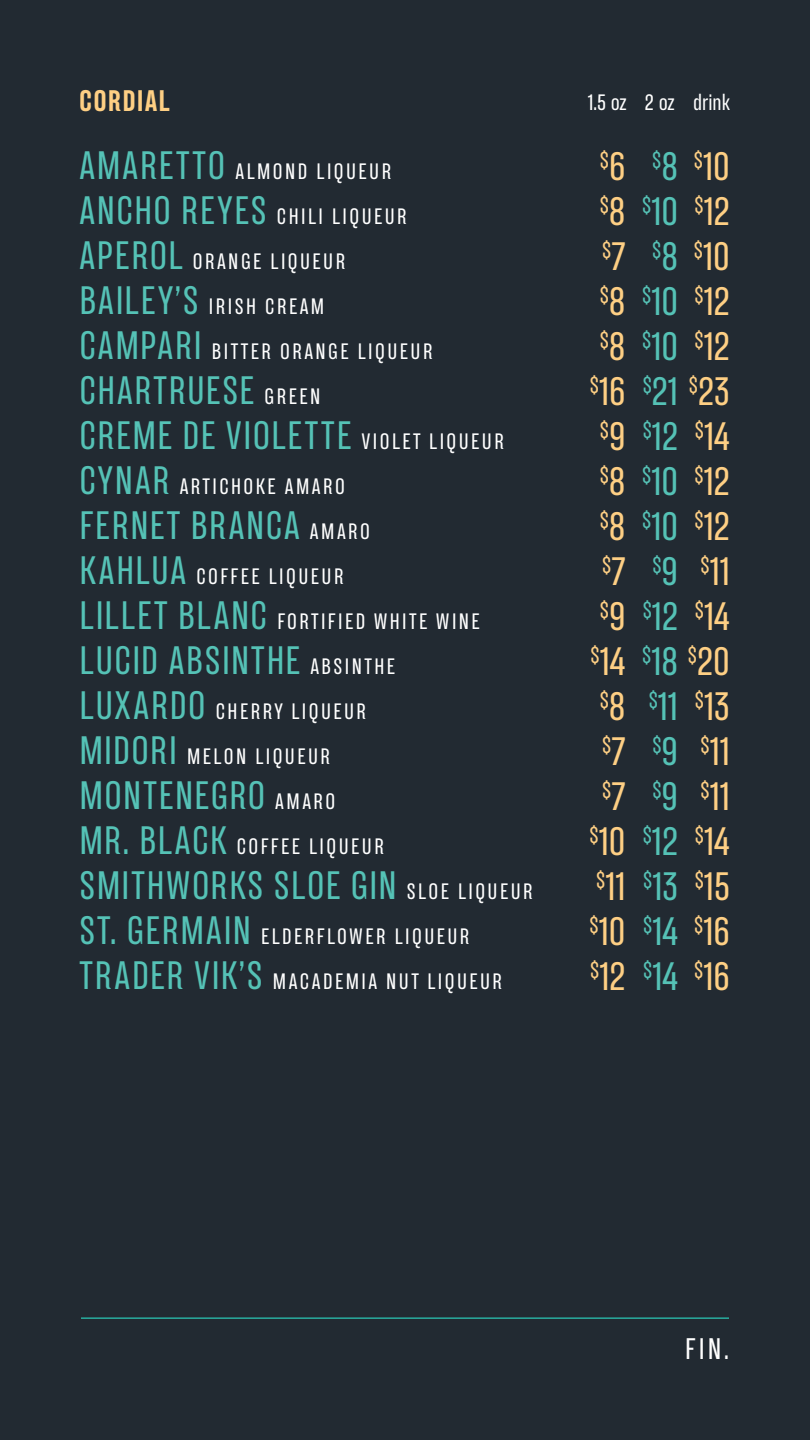
<style>
.page{position:relative;width:810px;height:1440px;background:#222a32}
.page>*{position:absolute;margin:0;border:0;box-sizing:border-box;transform-origin:0 0}
.t1{font:36px "TT Backwards Sans";letter-spacing:.035em;color:#55c2b6}
.t2{font:36px "TT Backwards Sans";color:#fecf84}
.t3{font:700 27px "TT Backwards Sans";letter-spacing:.05em;color:#fecf84}
.t4{font:27px "TT Backwards Sans";color:#fff}
.t5{font:20.93px "TT Backwards Sans";color:#fecf84}
.t6{font:20.93px "TT Backwards Sans";color:#55c2b6}
.t7{font:20.25px "TT Backwards Sans";letter-spacing:.12em;color:#fff}
.s1{font-size:36px;color:#55c2b6}
.s2{font-size:20.25px;color:#fff}
.s3{font-size:36px}
.s4{color:#fecf84}
</style>
<div class="page">
<hr style="left:81px;top:1318px;width:648px;height:1px;background:#2bd8c4">
<p class="t3" style="left:79px;top:83px;width:92px">CORDIAL</p>
<p class="t7" style="left:79px;top:158px;width:313px"><span class="s1">AMARETTO</span> ALMOND LIQUEUR</p>
<p class="t7" style="left:79px;top:203px;width:329px"><span class="s1">ANCHO REYES</span> CHILI LIQUEUR</p>
<p class="t7" style="left:79px;top:248px;width:267px"><span class="s1">APEROL</span> ORANGE LIQUEUR</p>
<p class="t7" style="left:79px;top:293px;width:246px"><span class="s1">BAILEY’S</span> IRISH CREAM</p>
<p class="t7" style="left:79px;top:338px;width:355px"><span class="s1">CAMPARI</span> BITTER ORANGE LIQUEUR</p>
<p class="t1" style="left:79px;top:367px;width:242px">CHARTRUESE <span class="s2">GREEN</span></p>
<p class="t1" style="left:79px;top:412px;width:426px">CREME DE VIOLETTE <span class="s2">VIOLET LIQUEUR</span></p>
<p class="t7" style="left:79px;top:473px;width:267px"><span class="s1">CYNAR</span> ARTICHOKE AMARO</p>
<p class="t1" style="left:79px;top:502px;width:292px">FERNET BRANCA <span class="s2">AMARO</span></p>
<p class="t7" style="left:79px;top:563px;width:266px"><span class="s1">KAHLUA</span> COFFEE LIQUEUR</p>
<p class="t7" style="left:79px;top:608px;width:402px"><span class="s1">LILLET BLANC</span> FORTIFIED WHITE WINE</p>
<p class="t1" style="left:79px;top:637px;width:317px">LUCID ABSINTHE <span class="s2">ABSINTHE</span></p>
<p class="t7" style="left:79px;top:698px;width:288px"><span class="s1">LUXARDO</span> CHERRY LIQUEUR</p>
<p class="t7" style="left:79px;top:743px;width:252px"><span class="s1">MIDORI</span> MELON LIQUEUR</p>
<p class="t1" style="left:79px;top:772px;width:257px">MONTENEGRO <span class="s2">AMARO</span></p>
<p class="t7" style="left:79px;top:833px;width:306px"><span class="s1">MR. BLACK</span> COFFEE LIQUEUR</p>
<p class="t1" style="left:79px;top:862px;width:455px">SMITHWORKS SLOE GIN <span class="s2">SLOE LIQUEUR</span></p>
<p class="t7" style="left:79px;top:923px;width:392px"><span class="s1">ST. GERMAIN</span> ELDERFLOWER LIQUEUR</p>
<p class="t7" style="left:79px;top:968px;width:424px"><span class="s1">TRADER VIK’S</span> MACADEMIA NUT LIQUEUR</p>
<p class="t7" style="left:588px;top:90px;width:40px">1.5 oz</p>
<p class="t7" style="left:645px;top:90px;width:31px">2 oz</p>
<p class="t7" style="left:693px;top:90px;width:38px">drink</p>
<p class="t5" style="left:600px;top:147px;width:27px">$<span class="s3">6</span></p>
<p class="t5" style="left:600px;top:192px;width:27px">$<span class="s3">8</span></p>
<p class="t5" style="left:602px;top:237px;width:25px">$<span class="s3">7</span></p>
<p class="t5" style="left:600px;top:282px;width:27px">$<span class="s3">8</span></p>
<p class="t5" style="left:600px;top:327px;width:27px">$<span class="s3">8</span></p>
<p class="t2" style="left:590px;top:368px;width:37px"><sup>$</sup>16</p>
<p class="t5" style="left:600px;top:417px;width:27px">$<span class="s3">9</span></p>
<p class="t5" style="left:600px;top:462px;width:27px">$<span class="s3">8</span></p>
<p class="t5" style="left:600px;top:507px;width:27px">$<span class="s3">8</span></p>
<p class="t5" style="left:602px;top:552px;width:25px">$<span class="s3">7</span></p>
<p class="t5" style="left:600px;top:597px;width:27px">$<span class="s3">9</span></p>
<p class="t2" style="left:591px;top:638px;width:36px"><sup>$</sup>14</p>
<p class="t5" style="left:600px;top:687px;width:27px">$<span class="s3">8</span></p>
<p class="t5" style="left:602px;top:732px;width:25px">$<span class="s3">7</span></p>
<p class="t5" style="left:602px;top:777px;width:25px">$<span class="s3">7</span></p>
<p class="t2" style="left:590px;top:818px;width:37px"><sup>$</sup>10</p>
<p class="t2" style="left:596px;top:863px;width:31px"><sup>$</sup>11</p>
<p class="t2" style="left:590px;top:908px;width:37px"><sup>$</sup>10</p>
<p class="t2" style="left:590px;top:953px;width:37px"><sup>$</sup>12</p>
<p class="t6" style="left:652px;top:147px;width:27px">$<span class="s3">8</span></p>
<p class="t1" style="left:642px;top:188px;width:37px"><sup>$</sup>10</p>
<p class="t6" style="left:652px;top:237px;width:27px">$<span class="s3">8</span></p>
<p class="t1" style="left:642px;top:278px;width:37px"><sup>$</sup>10</p>
<p class="t1" style="left:642px;top:323px;width:37px"><sup>$</sup>10</p>
<p class="t1" style="left:643px;top:368px;width:89px"><sup>$</sup>21 <sup>$</sup><span class="s4">23</span></p>
<p class="t1" style="left:643px;top:413px;width:37px"><sup>$</sup>12</p>
<p class="t1" style="left:642px;top:458px;width:37px"><sup>$</sup>10</p>
<p class="t1" style="left:642px;top:503px;width:37px"><sup>$</sup>10</p>
<p class="t6" style="left:652px;top:552px;width:27px">$<span class="s3">9</span></p>
<p class="t1" style="left:643px;top:593px;width:37px"><sup>$</sup>12</p>
<p class="t1" style="left:642px;top:638px;width:89px"><sup>$</sup>18 <sup>$</sup><span class="s4">20</span></p>
<p class="t1" style="left:649px;top:683px;width:31px"><sup>$</sup>11</p>
<p class="t6" style="left:652px;top:732px;width:27px">$<span class="s3">9</span></p>
<p class="t6" style="left:652px;top:777px;width:27px">$<span class="s3">9</span></p>
<p class="t1" style="left:643px;top:818px;width:37px"><sup>$</sup>12</p>
<p class="t1" style="left:643px;top:863px;width:36px"><sup>$</sup>13</p>
<p class="t1" style="left:643px;top:908px;width:88px"><sup>$</sup>14 <sup>$</sup><span class="s4">16</span></p>
<p class="t1" style="left:643px;top:953px;width:88px"><sup>$</sup>14 <sup>$</sup><span class="s4">16</span></p>
<p class="t2" style="left:694px;top:143px;width:37px"><sup>$</sup>10</p>
<p class="t2" style="left:695px;top:188px;width:37px"><sup>$</sup>12</p>
<p class="t2" style="left:694px;top:233px;width:37px"><sup>$</sup>10</p>
<p class="t2" style="left:695px;top:278px;width:37px"><sup>$</sup>12</p>
<p class="t2" style="left:695px;top:323px;width:37px"><sup>$</sup>12</p>
<p class="t2" style="left:695px;top:413px;width:36px"><sup>$</sup>14</p>
<p class="t2" style="left:695px;top:458px;width:37px"><sup>$</sup>12</p>
<p class="t2" style="left:695px;top:503px;width:37px"><sup>$</sup>12</p>
<p class="t2" style="left:701px;top:548px;width:31px"><sup>$</sup>11</p>
<p class="t2" style="left:695px;top:593px;width:36px"><sup>$</sup>14</p>
<p class="t2" style="left:695px;top:683px;width:36px"><sup>$</sup>13</p>
<p class="t2" style="left:701px;top:728px;width:31px"><sup>$</sup>11</p>
<p class="t2" style="left:701px;top:773px;width:31px"><sup>$</sup>11</p>
<p class="t2" style="left:695px;top:818px;width:36px"><sup>$</sup>14</p>
<p class="t2" style="left:695px;top:863px;width:37px"><sup>$</sup>15</p>
<p class="t4" style="left:685px;top:1331px;width:45px">FIN.</p>
</div>
